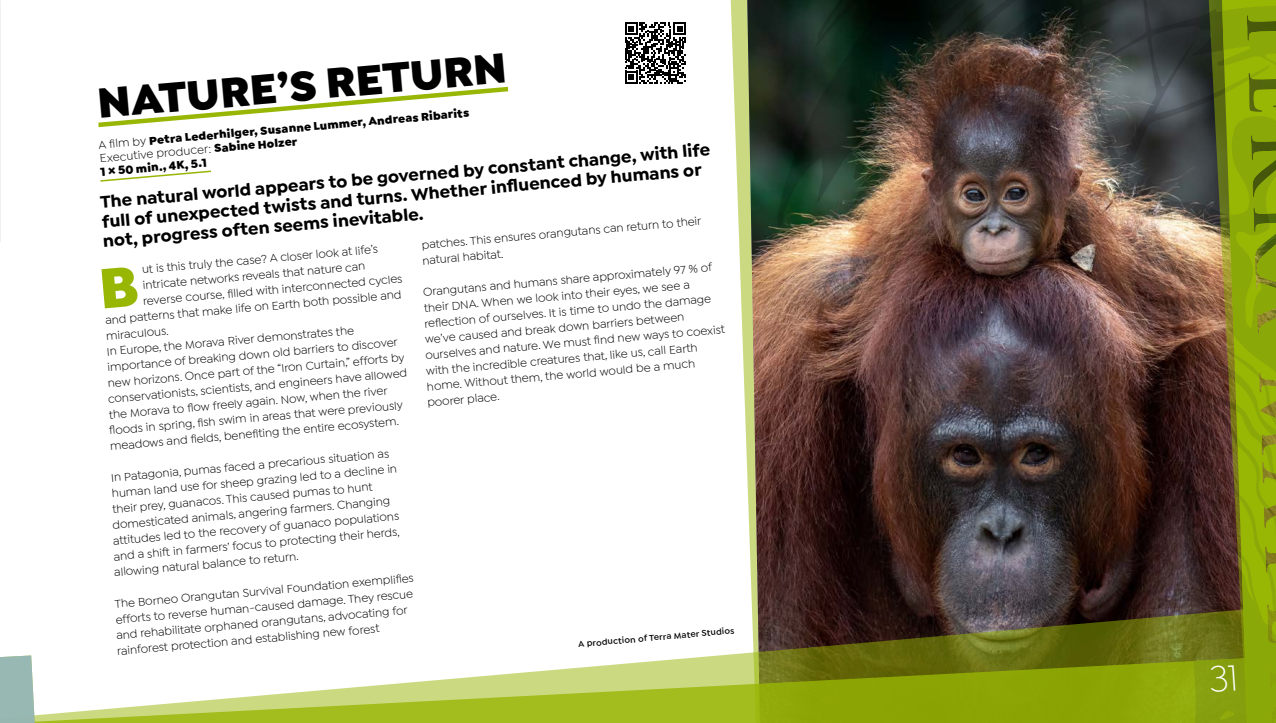
<style>
.page{position:relative;width:1276px;height:723px;background:#fff}
.page>*{position:absolute;margin:0;border:0;box-sizing:border-box;transform-origin:0 0}
.t1{font:900 45px "Isidora Sans";color:#000}
.t2{font:700 18px/19.5px "Isidora Sans";color:#000}
.t3{font:12px/15.8px "Isidora Sans";color:#000}
.t4{font:900 12px/13.5px "Isidora Sans";color:#000}
.t5{font:600 9px "Isidora Sans";color:#000}
.s1{font-weight:400}
</style>
<div class="page">
<svg style="left:730px;top:0;width:17px;height:464px"></svg>
<img style="left:747px;top:0;width:30px;height:595px">
<img style="left:0;top:0;width:1px;height:242px">
<img style="left:777px;top:0;width:443px;height:595px">
<svg style="left:751px;top:595px;width:469px;height:57px;background:#4c4322"></svg>
<svg style="left:36px;top:652px;width:741px;height:71px"></svg>
<svg style="left:1220px;top:0;width:2px;height:652px"></svg>
<svg style="left:1222px;top:0;width:54px;height:652px;background:#84960e"></svg>
<svg style="left:0;top:655px;width:36px;height:68px;background:#a1beb9"></svg>
<svg style="left:98px;top:86px;width:411px;height:42px"></svg>
<svg style="left:100px;top:170px;width:112px;height:12px"></svg>
<svg style="left:625px;top:22px;width:61px;height:62px"></svg>
<svg style="left:777px;top:652px;width:499px;height:71px;background:#829608"></svg>
<h1 class="t1" style="left:95px;top:75px;width:412px;rotate:-5deg">NATURE’S RETURN</h1>
<p class="t4" style="left:98px;top:138px;width:374px;rotate:-5deg"><span class="s1">A fi lm by</span> Petra Lederhilger, Susanne Lummer, Andreas Ribarits<br><span class="s1">Executive producer:</span> Sabine Holzer<br>1 × 50 min., 4K, 5.1</p>
<h2 class="t2" style="left:99px;top:193px;width:614px;rotate:-5deg">The natural world appears to be governed by constant change, with life full of unexpected twists and turns. Whether infl uenced by humans or not, progress often seems inevitable.</h2>
<p class="t3" style="left:141px;top:262px;width:238px;rotate:-5deg">ut is this truly the case? A closer look at life’s</p>
<p class="t3" style="left:420px;top:237px;width:283px;rotate:-5deg">patches. This ensures orangutans can return to their natural habitat.</p>
<p class="t3" style="left:422px;top:284px;width:291px;rotate:-5deg">Orangutans and humans share approximately 97 % of</p>
<p class="t3" style="left:142px;top:277px;width:225px;rotate:-5deg">intricate networks reveals that nature can</p>
<p class="t3" style="left:142px;top:293px;width:262px;rotate:-5deg">reverse course, fi lled with interconnected cycles</p>
<p class="t3" style="left:423px;top:300px;width:268px;rotate:-5deg">their DNA. When we look into their eyes, we see a</p>
<p class="t3" style="left:105px;top:312px;width:298px;rotate:-5deg">and patterns that make life on Earth both possible and</p>
<p class="t3" style="left:106px;top:328px;width:64px;rotate:-5deg">miraculous.</p>
<p class="t3" style="left:424px;top:316px;width:289px;rotate:-5deg">refl ection of ourselves. It is time to undo the damage</p>
<p class="t3" style="left:424px;top:332px;width:262px;rotate:-5deg">we’ve caused and break down barriers between</p>
<p class="t3" style="left:424px;top:347px;width:302px;rotate:-5deg">ourselves and nature. We must fi nd new ways to coexist</p>
<p class="t3" style="left:106px;top:344px;width:249px;rotate:-5deg">In Europe, the Morava River demonstrates the</p>
<p class="t3" style="left:107px;top:359px;width:293px;rotate:-5deg">importance of breaking down old barriers to discover</p>
<p class="t3" style="left:425px;top:363px;width:274px;rotate:-5deg">with the incredible creatures that, like us, call Earth</p>
<p class="t3" style="left:107px;top:375px;width:299px;rotate:-5deg">new horizons. Once part of the “Iron Curtain,” efforts by</p>
<p class="t3" style="left:426px;top:379px;width:271px;rotate:-5deg">home. Without them, the world would be a much</p>
<p class="t3" style="left:427px;top:395px;width:74px;rotate:-5deg">poorer place.</p>
<p class="t3" style="left:107px;top:391px;width:302px;rotate:-5deg">conservationists, scientists, and engineers have allowed</p>
<p class="t3" style="left:108px;top:407px;width:281px;rotate:-5deg">the Morava to fl ow freely again. Now, when the river</p>
<p class="t3" style="left:108px;top:422px;width:296px;rotate:-5deg">fl oods in spring, fi sh swim in areas that were previously</p>
<p class="t3" style="left:109px;top:438px;width:291px;rotate:-5deg">meadows and fi elds, benefi ting the entire ecosystem.</p>
<p class="t3" style="left:111px;top:470px;width:280px;rotate:-5deg">In Patagonia, pumas faced a precarious situation as</p>
<p class="t3" style="left:111px;top:485px;width:288px;rotate:-5deg">human land use for sheep grazing led to a decline in</p>
<p class="t3" style="left:112px;top:501px;width:262px;rotate:-5deg">their prey, guanacos. This caused pumas to hunt</p>
<p class="t3" style="left:112px;top:517px;width:280px;rotate:-5deg">domesticated animals, angering farmers. Changing</p>
<p class="t3" style="left:112px;top:533px;width:288px;rotate:-5deg">attitudes led to the recovery of guanaco populations</p>
<p class="t3" style="left:113px;top:549px;width:289px;rotate:-5deg">and a shift in farmers’ focus to protecting their herds,</p>
<p class="t3" style="left:114px;top:564px;width:187px;rotate:-5deg">allowing natural balance to return.</p>
<p class="t3" style="left:112px;top:596px;width:303px;rotate:-5deg">The Borneo Orangutan Survival Foundation exemplifi es efforts to reverse human-caused damage. They rescue and rehabilitate orphaned orangutans, advocating for rainforest protection and establishing new forest</p>
<p class="t5" style="left:578px;top:639px;width:158px;rotate:-5deg">A production of Terra Mater Studios</p>
</div>
